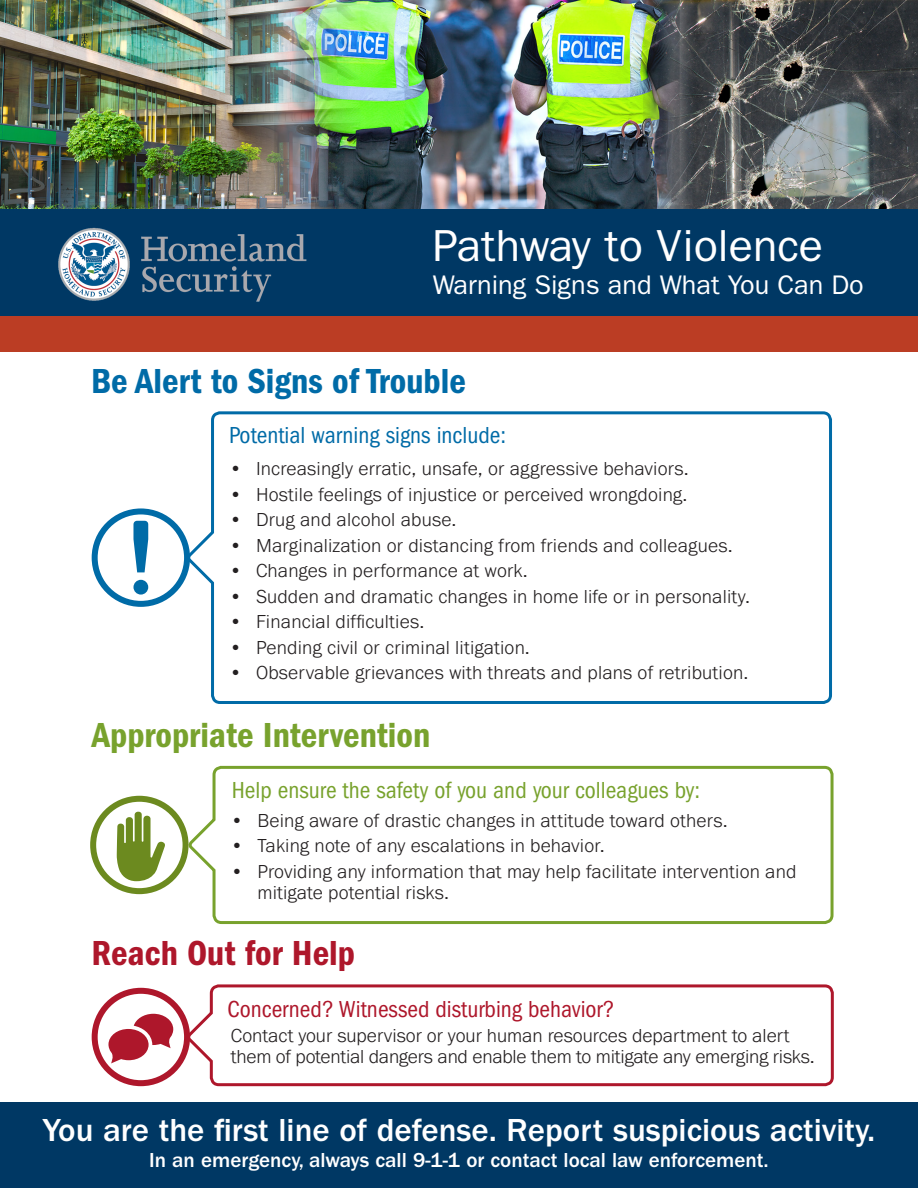
<style>
.page{position:relative;width:918px;height:1188px;background:#fff}
.page>*{position:absolute;margin:0;border:0;box-sizing:border-box;transform-origin:0 0}
.t1{font:45px "ITC Franklin Gothic Std";color:#fff}
.t2{font:36px "ITC Franklin Gothic Std Dm Cd";color:#006ba7}
.t3{font:36px "ITC Franklin Gothic Std Dm Cd";color:#78a22d}
.t4{font:36px "ITC Franklin Gothic Std Dm Cd";color:#ae172b}
.t5{font:500 33px "ITC Franklin Gothic Std";color:#fff}
.t6{font:27px "ITC Franklin Gothic Std";color:#fff}
.t7{font:condensed 24px "ITC Franklin Gothic Std";color:#78a22d}
.t8{font:condensed 24px "ITC Franklin Gothic Std";color:#ae172b}
.t9{font:condensed 24px "ITC Franklin Gothic Std";color:#006ba7}
.t10{font:500 21px "ITC Franklin Gothic Std";color:#fff}
.t11{font:300 19.5px/21px "Franklin Gothic URW";letter-spacing:.01em;color:#231f20}
.t12{font:300 19.5px/21px "Franklin Gothic URW";letter-spacing:-.01em;color:#231f20}
</style>
<div class="page">
<img style="left:0;top:0;width:918px;height:209px">
<div style="left:0;top:209px;width:918px;height:108px;background:#003864"></div>
<div style="left:0;top:316px;width:918px;height:36px;background:#bb3d24"></div>
<div style="left:0;top:1102px;width:918px;height:86px;background:#003864"></div>
<svg style="left:187px;top:411px;width:645px;height:293px"></svg>
<img style="left:58px;top:227px;width:249px;height:75px">
<svg style="left:189px;top:765px;width:645px;height:159px"></svg>
<svg style="left:187px;top:984px;width:647px;height:103px"></svg>
<div style="left:92px;top:988px;width:98px;height:98px;border:6px solid #ae172b;border-radius:50%"></div>
<div style="left:90px;top:796px;width:99px;height:98px;border:6px solid #6c8a1f;border-radius:50%"></div>
<div style="left:92px;top:508px;width:98px;height:99px;border:6px solid #006ba7;border-radius:50%"></div>
<svg style="left:133px;top:521px;width:15px;height:51px"></svg>
<div style="left:133px;top:580px;width:15px;height:15px;background:#006ba7;border-radius:50%"></div>
<svg style="left:108px;top:1014px;width:65px;height:49px"></svg>
<svg style="left:117px;top:812px;width:48px;height:69px"></svg>
<h1 class="t1" style="left:433px;top:220px;width:392px">Pathway to Violence</h1>
<h1 class="t6" style="left:433px;top:269px;width:432px">Warning Signs and What You Can Do</h1>
<h2 class="t2" style="left:91px;top:360px;width:376px">Be Alert to Signs of Trouble</h2>
<p class="t9" style="left:229px;top:421px;width:279px">Potential warning signs include:</p>
<p class="t11" style="left:229px;top:458px;width:461px">• Increasingly erratic, unsafe, or aggressive behaviors.</p>
<p class="t11" style="left:229px;top:483px;width:460px">• Hostile feelings of injustice or perceived wrongdoing.</p>
<p class="t11" style="left:229px;top:509px;width:229px">• Drug and alcohol abuse.</p>
<p class="t11" style="left:229px;top:534px;width:505px">• Marginalization or distancing from friends and colleagues.</p>
<p class="t11" style="left:229px;top:560px;width:300px">• Changes in performance at work.</p>
<p class="t11" style="left:229px;top:585px;width:523px">• Sudden and dramatic changes in home life or in personality.</p>
<p class="t11" style="left:229px;top:611px;width:197px">• Financial difficulties.</p>
<p class="t11" style="left:229px;top:636px;width:302px">• Pending civil or criminal litigation.</p>
<p class="t11" style="left:229px;top:662px;width:521px">• Observable grievances with threats and plans of retribution.</p>
<h2 class="t3" style="left:92px;top:715px;width:340px">Appropriate Intervention</h2>
<p class="t7" style="left:232px;top:777px;width:470px">Help ensure the safety of you and your colleagues by:</p>
<p class="t11" style="left:231px;top:809px;width:499px">• Being aware of drastic changes in attitude toward others.</p>
<p class="t11" style="left:231px;top:835px;width:376px">• Taking note of any escalations in behavior.</p>
<p class="t11" style="left:258px;top:860px;width:540px;text-indent:-27px">• Providing any information that may help facilitate intervention and mitigate potential risks.</p>
<h2 class="t4" style="left:91px;top:933px;width:265px">Reach Out for Help</h2>
<p class="t8" style="left:228px;top:995px;width:389px">Concerned? Witnessed disturbing behavior?</p>
<p class="t12" style="left:231px;top:1025px;width:585px">Contact your supervisor or your human resources department to alert them of potential dangers and enable them to mitigate any emerging risks.</p>
<p class="t5" style="left:43px;top:1112px;width:834px">You are the first line of defense. Report suspicious activity.</p>
<p class="t10" style="left:149px;top:1148px;width:621px">In an emergency, always call 9-1-1 or contact local law enforcement.</p>
</div>
